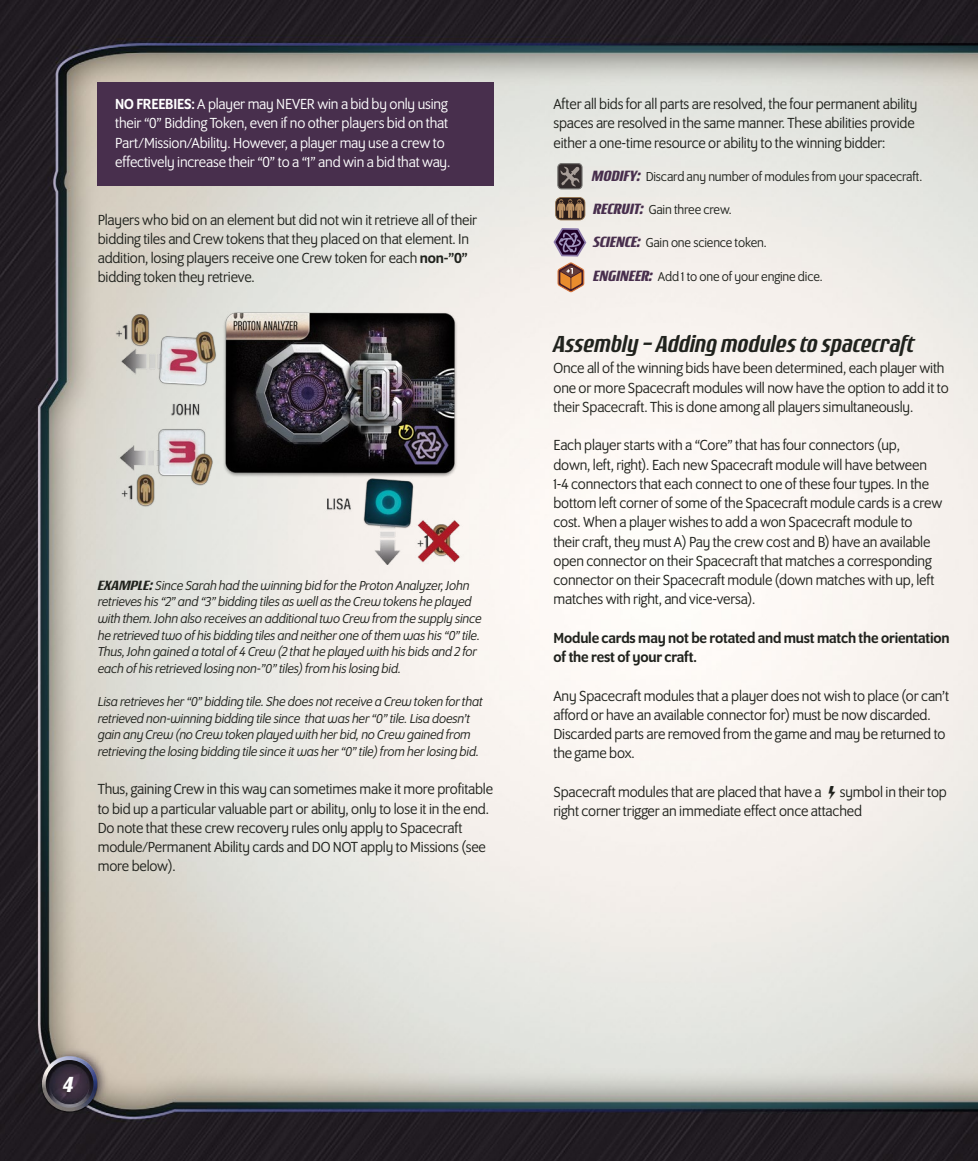
<style>
.page{position:relative;width:978px;height:1161px;background:#fff}
.page>*{position:absolute;margin:0;border:0;box-sizing:border-box;transform-origin:0 0}
.t1{font:italic 500 24.5px "Rogue Sans";color:#20221d}
.t2{font:italic 700 23.1px "Rogue Sans";color:#fff;scale:.91 1}
.t3{font:15.75px/19.2px "Program OT";letter-spacing:-.01em;color:#20221d}
.t4{font:15.75px/19.2px "Program OT";letter-spacing:-.01em;color:#fff}
.t5{font:500 15.75px/19.2px "Program OT";letter-spacing:-.01em;color:#20221d}
.t6{font:italic 14px/16.6px "Program OT";letter-spacing:-.01em;color:#20221d}
.t7{font:14px "Program OT";letter-spacing:-.01em;color:#20221d}
.s1{font-weight:500}
.s2{font-family:"Rogue Sans";font-weight:500;font-size:14.17px}
.s3{font-family:"Rogue Sans";font-weight:700;font-style:italic;font-size:15.75px;color:#482f4d}
</style>
<div class="page">
<img style="left:0;top:0;width:977px;height:1161px">
<img style="left:42px;top:1056px;width:55px;height:55px">
<img style="left:46px;top:1060px;width:47px;height:47px;border-radius:24px">
<div style="left:57px;top:1074px;width:18px;height:23px;background:#20221d;opacity:.75"></div>
<div style="left:98px;top:82px;width:396px;height:103px;background:#482f4d"></div>
<img style="left:98px;top:308px;width:391px;height:257px">
<svg style="left:553px;top:228px;width:33px;height:64px;background:#a98c8c"></svg>
<svg style="left:557px;top:163px;width:25px;height:26px"></svg>
<svg style="left:555px;top:197px;width:30px;height:23px"></svg>
<svg style="left:828px;top:786px;width:7px;height:13px"></svg>
<p class="t4" style="left:115px;top:94px;width:336px"><span class="s1">NO FREEBIES:</span> A player may NEVER win a bid by only using their “0” Bidding Token, even if no other players bid on that Part/Mission/Ability. However, a player may use a crew to effectively increase their “0” to a “1” and win a bid that way.</p>
<p class="t3" style="left:98px;top:210px;width:381px">Players who bid on an element but did not win it retrieve all of their bidding tiles and Crew tokens that they placed on that element. In addition, losing players receive one Crew token for each <span class="s1">non-”0” </span>bidding token they retrieve.</p>
<p class="t6" style="left:98px;top:577px;width:385px"><span class="s2">EXAMPLE:</span> Since Sarah had the winning bid for the Proton Analyzer, John retrieves his “2” and “3” bidding tiles as well as the Crew tokens he played with them. John also receives an additional two Crew from the supply since he retrieved two of his bidding tiles and neither one of them was his “0” tile.<br>Thus, John gained a total of 4 Crew (2 that he played with his bids and 2 for each of his retrieved losing non-”0” tiles) from his losing bid.</p>
<p class="t6" style="left:98px;top:693px;width:386px">Lisa retrieves her “0” bidding tile. She does not receive a Crew token for that retrieved non-winning bidding tile since that was her “0” tile. Lisa doesn’t gain any Crew (no Crew token played with her bid, no Crew gained from retrieving the losing bidding tile since it was her “0” tile) from her losing bid.</p>
<p class="t3" style="left:98px;top:780px;width:397px">Thus, gaining Crew in this way can sometimes make it more profitable to bid up a particular valuable part or ability, only to lose it in the end.<br>Do note that these crew recovery rules only apply to Spacecraft module/Permanent Ability cards and DO NOT apply to Missions (see more below).</p>
<p class="t3" style="left:553px;top:94px;width:365px">After all bids for all parts are resolved, the four permanent ability spaces are resolved in the same manner. These abilities provide either a one-time resource or ability to the winning bidder:</p>
<p class="t7" style="left:591px;top:169px;width:332px"><span class="s3">MODIFY:</span> Discard any number of modules from your spacecraft.</p>
<p class="t7" style="left:593px;top:202px;width:140px"><span class="s3">RECRUIT:</span> Gain three crew.</p>
<p class="t7" style="left:593px;top:235px;width:175px"><span class="s3">SCIENCE:</span> Gain one science token.</p>
<p class="t7" style="left:593px;top:268px;width:231px"><span class="s3">ENGINEER:</span> Add 1 to one of your engine dice.</p>
<h1 class="t1" style="left:553px;top:330px;width:362px">Assembly - Adding modules to spacecraft</h1>
<p class="t3" style="left:553px;top:359px;width:396px">Once all of the winning bids have been determined, each player with one or more Spacecraft modules will now have the option to add it to their Spacecraft. This is done among all players simultaneously.</p>
<p class="t3" style="left:553px;top:436px;width:390px">Each player starts with a “Core” that has four connectors (up,<br>down, left, right). Each new Spacecraft module will have between 1-4 connectors that each connect to one of these four types. In the bottom left corner of some of the Spacecraft module cards is a crew cost. When a player wishes to add a won Spacecraft module to their craft, they must A) Pay the crew cost and B) have an available open connector on their Spacecraft that matches a corresponding connector on their Spacecraft module (down matches with up, left matches with right, and vice-versa).</p>
<p class="t5" style="left:553px;top:628px;width:397px">Module cards may not be rotated and must match the orientation of the rest of your craft.</p>
<p class="t3" style="left:553px;top:686px;width:397px">Any Spacecraft modules that a player does not wish to place (or can’t afford or have an available connector for) must be now discarded.<br>Discarded parts are removed from the game and may be returned to the game box.</p>
<p class="t3" style="left:553px;top:782px;width:395px">Spacecraft modules that are placed that have a symbol in their top right corner trigger an immediate effect once attached</p>
<h2 class="t2" style="left:63px;top:1071px;width:12px">4</h2>
</div>
